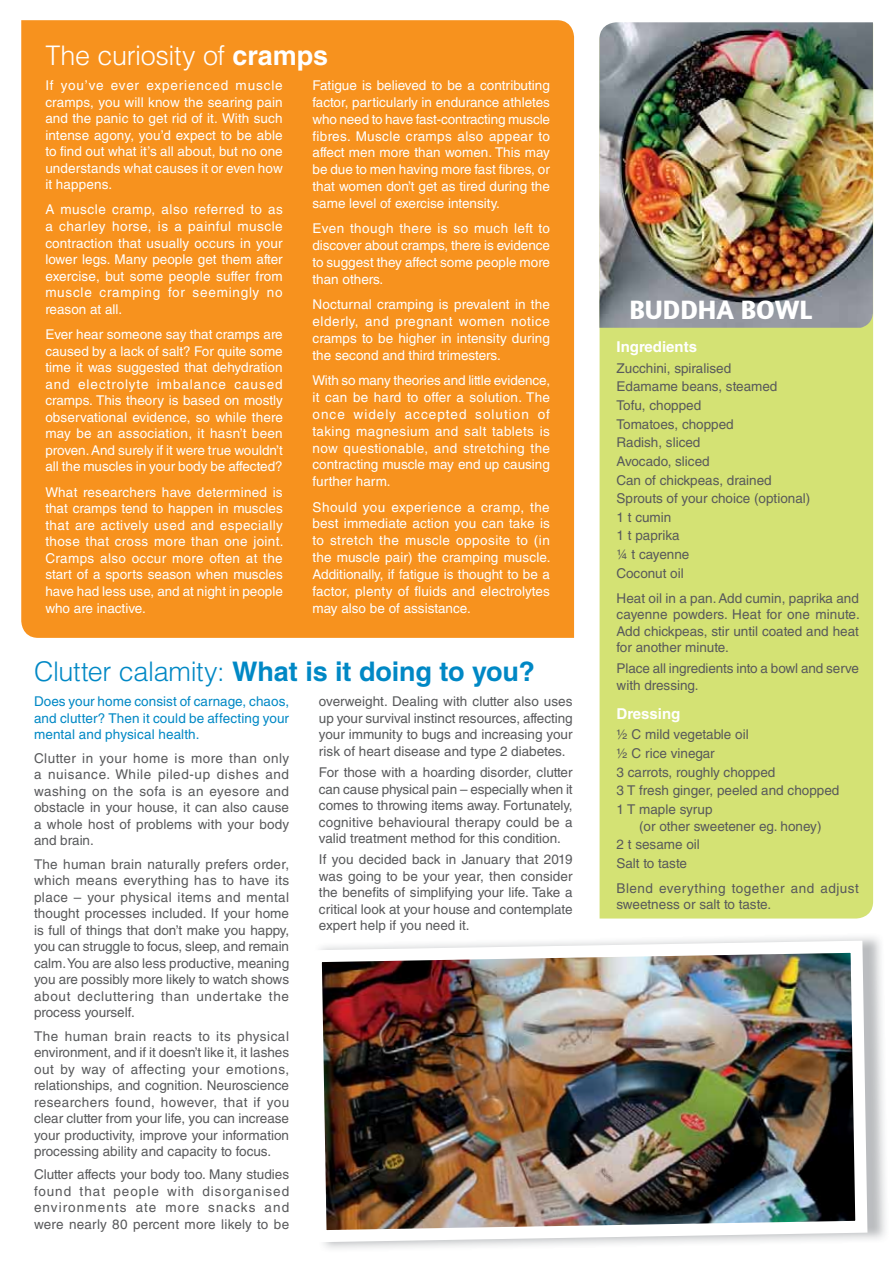
<style>
.page{position:relative;width:893px;height:1263px;background:#fff}
.page>*{position:absolute;margin:0;border:0;box-sizing:border-box;transform-origin:0 0}
.t1{font:700 27px "Helvetica LT Std";letter-spacing:-.005em;color:#0088c5}
.t2{font:300 27px "Helvetica LT Std";letter-spacing:-.015em;color:#fff}
.t3{font:700 27px "Amaranth";color:#fff}
.t4{font:700 15px "Helvetica LT Std";color:#fff}
.t5{font:13.5px/16.5px "Helvetica LT Std";color:#58595b;text-align:justify}
.t6{font:13.5px/16.5px "Helvetica LT Std";color:#fff;text-align:justify}
.t7{font:13.5px/16.5px "Helvetica LT Std";letter-spacing:.01em;color:#0088c5;text-align:justify}
.t8{font:13.5px/16.5px "Helvetica LT Std";letter-spacing:.035em;color:#58595b}
.s1{font-weight:700}
.s2{font-weight:300}
</style>
<div class="page">
<div style="left:600px;top:328px;width:273px;height:590px;background:#d4e274"></div>
<img style="left:599px;top:22px;width:274px;height:306px">
<div style="left:21px;top:20px;width:553px;height:618px;background:#f7921e"></div>
<img style="left:317px;top:934px;width:557px;height:314px">
<h1 class="t2" style="left:45px;top:40px;width:284px">The curiosity of <span class="s1">cramps</span></h1>
<p class="t6" style="left:45px;top:79px;width:239px">If you’ve ever experienced muscle cramps, you will know the searing pain and the panic to get rid of it. With such intense agony, you’d expect to be able to find out what it’s all about, but no one understands what causes it or even how it happens.</p>
<p class="t6" style="left:45px;top:203px;width:239px">A muscle cramp, also referred to as a charley horse, is a painful muscle contraction that usually occurs in your lower legs. Many people get them after exercise, but some people suffer from muscle cramping for seemingly no reason at all.</p>
<p class="t6" style="left:45px;top:328px;width:239px">Ever hear someone say that cramps are caused by a lack of salt? For quite some time it was suggested that dehydration and electrolyte imbalance caused cramps. This theory is based on mostly observational evidence, so while there may be an association, it hasn’t been proven. And surely if it were true wouldn’t all the muscles in your body be affected?</p>
<p class="t6" style="left:45px;top:485px;width:240px">What researchers have determined is that cramps tend to happen in muscles that are actively used and especially those that cross more than one joint.<br>Cramps also occur more often at the start of a sports season when muscles have had less use, and at night in people who are inactive.</p>
<p class="t6" style="left:313px;top:78px;width:239px">Fatigue is believed to be a contributing factor, particularly in endurance athletes who need to have fast-contracting muscle fibres. Muscle cramps also appear to affect men more than women. This may be due to men having more fast fibres, or that women don’t get as tired during the same level of exercise intensity.</p>
<p class="t6" style="left:313px;top:222px;width:239px">Even though there is so much left to discover about cramps, there is evidence to suggest they affect some people more than others.</p>
<p class="t6" style="left:313px;top:298px;width:239px">Nocturnal cramping is prevalent in the elderly, and pregnant women notice cramps to be higher in intensity during the second and third trimesters.</p>
<p class="t6" style="left:313px;top:374px;width:239px">With so many theories and little evidence, it can be hard to offer a solution. The once widely accepted solution of taking magnesium and salt tablets is now questionable, and stretching the contracting muscle may end up causing further harm.</p>
<p class="t6" style="left:313px;top:500px;width:240px">Should you experience a cramp, the best immediate action you can take is to stretch the muscle opposite to (in the muscle pair) the cramping muscle.<br>Additionally, if fatigue is thought to be a factor, plenty of fluids and electrolytes may also be of assistance.</p>
<h1 class="t1" style="left:34px;top:662px;width:502px"><span class="s2">Clutter calamity:</span> What is it doing to you?</h1>
<p class="t7" style="left:34px;top:695px;width:257px">Does your home consist of carnage, chaos, and clutter? Then it could be affecting your mental and physical health.</p>
<p class="t5" style="left:34px;top:751px;width:257px">Clutter in your home is more than only a nuisance. While piled-up dishes and washing on the sofa is an eyesore and obstacle in your house, it can also cause a whole host of problems with your body and brain.</p>
<p class="t5" style="left:34px;top:857px;width:257px">The human brain naturally prefers order, which means everything has to have its place – your physical items and mental thought processes included. If your home is full of things that don’t make you happy, you can struggle to focus, sleep, and remain calm. You are also less productive, meaning you are possibly more likely to watch shows about decluttering than undertake the process yourself.</p>
<p class="t5" style="left:34px;top:1029px;width:257px">The human brain reacts to its physical environment, and if it doesn’t like it, it lashes out by way of affecting your emotions, relationships, and cognition. Neuroscience researchers found, however, that if you clear clutter from your life, you can increase your productivity, improve your information processing ability and capacity to focus.</p>
<p class="t5" style="left:34px;top:1168px;width:257px">Clutter affects your body too. Many studies found that people with disorganised environments ate more snacks and were nearly 80 percent more likely to be</p>
<p class="t5" style="left:319px;top:695px;width:255px">overweight. Dealing with clutter also uses up your survival instinct resources, affecting your immunity to bugs and increasing your risk of heart disease and type 2 diabetes.</p>
<p class="t5" style="left:319px;top:766px;width:255px">For those with a hoarding disorder, clutter can cause physical pain – especially when it comes to throwing items away. Fortunately, cognitive behavioural therapy could be a valid treatment method for this condition.</p>
<p class="t5" style="left:319px;top:853px;width:255px">If you decided back in January that 2019 was going to be your year, then consider the benefits of simplifying your life. Take a critical look at your house and contemplate expert help if you need it.</p>
<h1 class="t3" style="left:629px;top:300px;width:184px">BUDDHA BOWL</h1>
<p class="t4" style="left:617px;top:341px;width:82px">Ingredients</p>
<p class="t5" style="left:617px;top:360px;width:195px;line-height:18.6px;text-align:left">Zucchini, spiralised<br>Edamame beans, steamed<br>Tofu, chopped<br>Tomatoes, chopped<br>Radish, sliced<br>Avocado, sliced<br>Can of chickpeas, drained<br>Sprouts of your choice (optional)<br>1 t cumin<br>1 t paprika<br>¼ t cayenne<br>Coconut oil</p>
<p class="t5" style="left:617px;top:591px;width:245px">Heat oil in a pan. Add cumin, paprika and cayenne powders. Heat for one minute.<br>Add chickpeas, stir until coated and heat for another minute.</p>
<p class="t5" style="left:617px;top:662px;width:244px">Place all ingredients into a bowl and serve with dressing.</p>
<p class="t4" style="left:617px;top:708px;width:65px">Dressing</p>
<p class="t5" style="left:617px;top:727px;width:224px;line-height:18.6px;text-align:left">½ C mild vegetable oil<br>½ C rice vinegar<br>3 carrots, roughly chopped<br>3 T fresh ginger, peeled and chopped<br>1 T maple syrup</p>
<p class="t5" style="left:617px;top:818px;width:206px;line-height:18.6px;text-align:left;text-indent:23px">(or other sweetener eg. honey)<br>2 t sesame oil<br>Salt to taste</p>
<p class="t8" style="left:617px;top:881px;width:244px">Blend everything together and adjust sweetness or salt to taste.</p>
</div>
